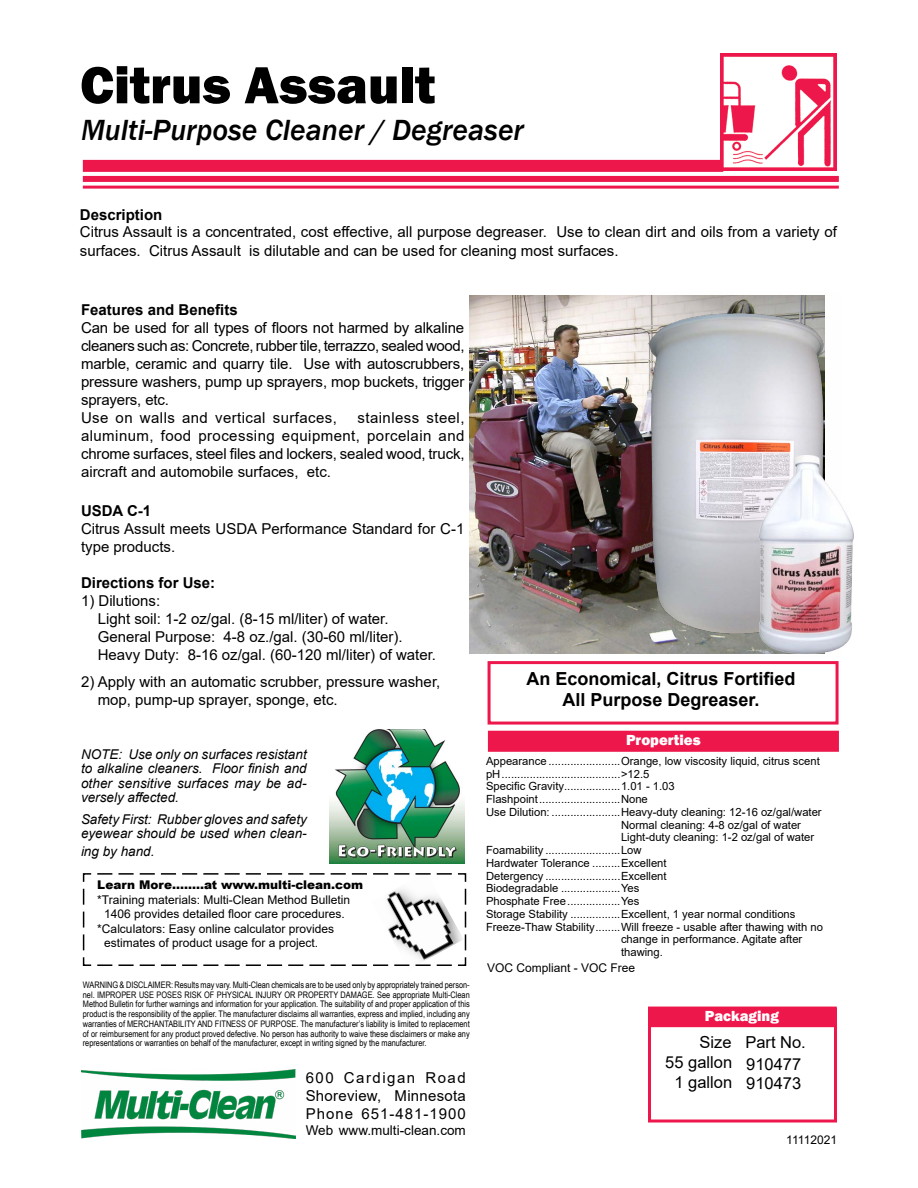
<style>
.page{position:relative;width:918px;height:1188px;background:#fff}
.page>*{position:absolute;margin:0;border:0;box-sizing:border-box;transform-origin:0 0}
.t1{font:800 54px "Franklin Gothic";color:#000}
.t2{font:italic 500 30px "Franklin Gothic";color:#000}
.t3{font:700 18px/21.6px "Arial";color:#000;text-align:center}
.t4{font:16.5px/19.8px "Arial";color:#000}
.t5{font:15px/18px "Arial";color:#000}
.t6{font:700 15px "Arial";color:#000}
.t7{font:800 15px "Franklin Gothic";color:#fff}
.t8{font:700 15px "Stone Sans";color:#fff}
.t9{font:italic 13.5px/14.2px "Arial";color:#000;text-align:justify}
.t10{font:13.5px "Arial";color:#000}
.t11{font:12px "Arial";color:#000}
.t12{font:900 12px "Arial";color:#000}
.t13{font:11.25px "Arial";color:#000}
.t14{font:9px/9.8px "Arial Narrow";color:#000;text-align:justify}
</style>
<div class="page">
<div style="left:648px;top:1008px;width:189px;height:115px;background:#fff;border:3px solid #ed174c"></div>
<div style="left:648px;top:1007px;width:189px;height:20px;background:#ed174c"></div>
<div style="left:83px;top:160px;width:640px;height:12px;background:#ed174c"></div>
<div style="left:83px;top:176px;width:756px;height:6px;background:#ed174c"></div>
<hr style="left:83px;top:186px;width:756px;height:3px;background:#ed174c">
<div style="left:488px;top:731px;width:351px;height:21px;background:#ed174c;border:2px solid #ed174c"></div>
<div style="left:488px;top:661px;width:351px;height:64px;border:3px solid #ed174c"></div>
<svg style="left:82px;top:873px;width:385px;height:93px"></svg>
<img style="left:470px;top:296px;width:165px;height:357px">
<img style="left:721px;top:54px;width:116px;height:116px">
<img style="left:329px;top:729px;width:135px;height:135px">
<img style="left:81px;top:1069px;width:214px;height:70px">
<img style="left:635px;top:295px;width:190px;height:359px">
<img style="left:759px;top:456px;width:95px;height:198px">
<h1 class="t1" style="left:80px;top:50px;width:357px">Citrus Assault</h1>
<h2 class="t2" style="left:81px;top:111px;width:445px">Multi-Purpose Cleaner / Degreaser</h2>
<p class="t6" style="left:80px;top:205px;width:84px">Description</p>
<p class="t5" style="left:80px;top:221px;width:759px;line-height:19.8px">Citrus Assault is a concentrated, cost effective, all purpose degreaser. Use to clean dirt and oils from a variety of surfaces. Citrus Assault is dilutable and can be used for cleaning most surfaces.</p>
<p class="t6" style="left:81px;top:300px;width:158px">Features and Benefits</p>
<p class="t5" style="left:81px;top:318px;width:385px">Can be used for all types of floors not harmed by alkaline cleaners such as: Concrete, rubber tile, terrazzo, sealed wood, marble, ceramic and quarry tile. Use with autoscrubbers, pressure washers, pump up sprayers, mop buckets, trigger sprayers, etc.<br>Use on walls and vertical surfaces,</p>
<p class="t5" style="left:81px;top:408px;width:385px;text-align:justify;text-indent:277px">stainless steel, aluminum, food processing equipment, porcelain and chrome surfaces, steel files and lockers, sealed wood, truck, aircraft and automobile surfaces, etc.</p>
<p class="t6" style="left:81px;top:501px;width:72px">USDA C-1</p>
<p class="t5" style="left:81px;top:519px;width:385px">Citrus Assult meets USDA Performance Standard for C-1 type products.</p>
<p class="t6" style="left:81px;top:573px;width:136px">Directions for Use:</p>
<p class="t5" style="left:98px;top:591px;width:340px;text-indent:-17px">1) Dilutions:<br>Light soil: 1-2 oz/gal. (8-15 ml/liter) of water.<br>General Purpose: 4-8 oz./gal. (30-60 ml/liter).<br>Heavy Duty: 8-16 oz/gal. (60-120 ml/liter) of water.</p>
<p class="t5" style="left:98px;top:672px;width:344px;text-indent:-17px">2) Apply with an automatic scrubber, pressure washer, mop, pump-up sprayer, sponge, etc.</p>
<p class="t9" style="left:81px;top:747px;width:227px">NOTE: Use only on surfaces resistant to alkaline cleaners. Floor finish and other sensitive surfaces may be ad&shy;versely affected.</p>
<p class="t9" style="left:81px;top:812px;width:227px">Safety First: Rubber gloves and safety eyewear should be used when clean-</p>
<p class="t9" style="left:81px;top:844px;width:75px">ing by hand.</p>
<p class="t12" style="left:97px;top:876px;width:267px">Learn More........at www.multi-clean.com</p>
<p class="t11" style="left:97px;top:891px;width:254px">*Training materials: Multi-Clean Method Bulletin</p>
<p class="t11" style="left:104px;top:906px;width:242px">1406 provides detailed floor care procedures.</p>
<p class="t11" style="left:97px;top:920px;width:238px">*Calculators: Easy online calculator provides</p>
<p class="t11" style="left:104px;top:935px;width:216px">estimates of product usage for a project.</p>
<p class="t14" style="left:83px;top:979px;width:388px">WARNING &amp; DISCLAIMER: Results may vary. Multi-Clean chemicals are to be used only by appropriately trained person&shy;nel. IMPROPER USE POSES RISK OF PHYSICAL INJURY OR PROPERTY DAMAGE. See appropriate Multi-Clean Method Bulletin for further warnings and information for your application. The suitability of and proper application of this product is the responsibility of the applier. The manufacturer disclaims all warranties, express and implied, including any warranties of MERCHANTABILITY AND FITNESS OF PURPOSE. The manufacturer’s liability is limited to replacement of or reimbursement for any product proved defective. No person has authority to waive these disclaimers or make any representations or warranties on behalf of the manufacturer, except in writing signed by the manufacturer.</p>
<p class="t5" style="left:306px;top:1068px;width:162px;text-align:justify">600 Cardigan Road Shoreview, Minnesota Phone 651-481-1900</p>
<p class="t10" style="left:306px;top:1121px;width:162px">Web www.multi-clean.com</p>
<p class="t3" style="left:526px;top:668px;width:271px">An Economical, Citrus Fortified<br>All Purpose Degreaser.</p>
<p class="t7" style="left:626px;top:730px;width:76px">Properties</p>
<p class="t13" style="left:486px;top:753px;width:335px">Appearance .......................Orange, low viscosity liquid, citrus scent</p>
<p class="t13" style="left:486px;top:766px;width:165px">pH......................................&gt;12.5</p>
<p class="t13" style="left:486px;top:779px;width:190px">Specific Gravity..................1.01 - 1.03</p>
<p class="t13" style="left:486px;top:791px;width:163px">Flashpoint..........................None</p>
<p class="t13" style="left:486px;top:804px;width:337px">Use Dilution: ......................Heavy-duty cleaning: 12-16 oz/gal/water</p>
<p class="t13" style="left:621px;top:817px;width:182px">Normal cleaning: 4-8 oz/gal of water</p>
<p class="t13" style="left:621px;top:830px;width:195px">Light-duty cleaning: 1-2 oz/gal of water</p>
<p class="t13" style="left:486px;top:842px;width:157px">Foamability ........................Low</p>
<p class="t13" style="left:486px;top:855px;width:182px">Hardwater Tolerance .........Excellent</p>
<p class="t13" style="left:486px;top:868px;width:182px">Detergency ........................Excellent</p>
<p class="t13" style="left:486px;top:881px;width:155px">Biodegradable ...................Yes</p>
<p class="t13" style="left:486px;top:893px;width:155px">Phosphate Free.................Yes</p>
<p class="t13" style="left:486px;top:906px;width:311px">Storage Stability ................Excellent, 1 year normal conditions</p>
<p class="t13" style="left:486px;top:919px;width:338px">Freeze-Thaw Stability........Will freeze - usable after thawing with no</p>
<p class="t13" style="left:621px;top:932px;width:183px">change in performance. Agitate after</p>
<p class="t13" style="left:621px;top:944px;width:43px">thawing.</p>
<p class="t11" style="left:487px;top:960px;width:150px">VOC Compliant - VOC Free</p>
<p class="t8" style="left:704px;top:1007px;width:81px">Packaging</p>
<p class="t4" style="left:700px;top:1032px;width:108px">Size Part No.</p>
<p class="t4" style="left:665px;top:1053px;width:68px;text-align:center">55 gallon<br>1 gallon</p>
<p class="t4" style="left:746px;top:1054px;width:57px">910477<br>910473</p>
<p class="t11" style="left:786px;top:1131px;width:52px">11112021</p>
</div>
